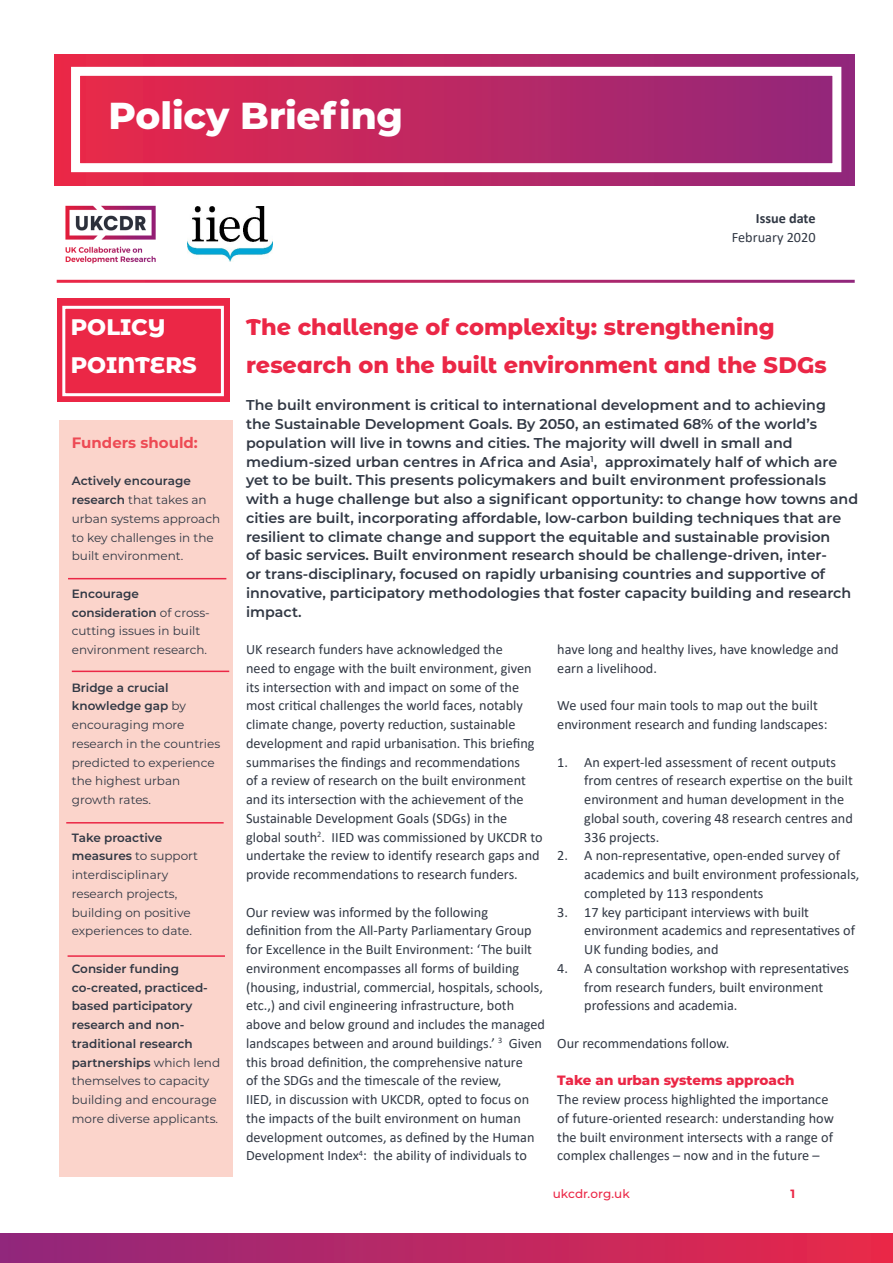
<style>
.page{position:relative;width:893px;height:1263px;background:#fff}
.page>*{position:absolute;margin:0;border:0;box-sizing:border-box;transform-origin:0 0}
.Header_0{font:800 37.5px "Montserrat";letter-spacing:-.005em;color:#fff}
.Header_2{font:800 22.5px/37.5px "Montserrat Alternates";color:#eb2746}
.Header_2-2{font:800 22.5px "Montserrat Alternates";letter-spacing:-.005em;color:#fff}
.Boxout_-_Header{font:700 15px "Montserrat";color:#ed4a54}
.Body{font:14.25px/18.8px "Calibri";color:#313844}
.Body-2{font:600 14.25px/18.8px "Montserrat";color:#313844}
.Body-3{font:700 14.25px "Calibri";color:#313844}
.Header_4{font:800 13.5px "Montserrat";color:#eb2746}
.Boxout_bullets{font:12px/18.8px "Montserrat";color:#313844}
.Boxout_bullets-2{font:600 12px/18.8px "Montserrat";color:#313844}
.Boxout_-_Header-2{font:12px/18.8px "Montserrat";color:#313844}
.t1{font:500 12px "Montserrat";color:#eb2746}
.t2{font:700 12px "Montserrat";color:#eb2746}
.s1{font-weight:600}
.s2{font-weight:400}
</style>
<div class="page">
<div style="left:0;top:1233px;width:893px;height:30px;background:linear-gradient(to right,#8f277d,#e82849)"></div>
<img style="left:65px;top:205px;width:91px;height:59px">
<img style="left:187px;top:207px;width:86px;height:55px">
<svg style="left:55px;top:54px;width:800px;height:131px;background:#bc2863"></svg>
<div style="left:71px;top:67px;width:770px;height:105px;border:9px solid #fff"></div>
<div style="left:59px;top:420px;width:174px;height:44px;background:#fbd4cb"></div>
<div style="left:59px;top:461px;width:174px;height:115px;background:#fbd4cb"></div>
<div style="left:59px;top:573px;width:174px;height:97px;background:#fbd4cb"></div>
<div style="left:59px;top:667px;width:174px;height:153px;background:#fbd4cb"></div>
<div style="left:59px;top:817px;width:174px;height:134px;background:#fbd4cb"></div>
<div style="left:59px;top:948px;width:174px;height:191px;background:#fbd4cb"></div>
<div style="left:59px;top:1136px;width:174px;height:40px;background:#fbd4cb"></div>
<div style="left:57px;top:298px;width:173px;height:104px;background:#eb2746"></div>
<div style="left:62px;top:306px;width:162px;height:90px;border:3px solid #fff"></div>
<hr style="left:68px;top:578px;width:158px;height:1px;background:#eb2746">
<hr style="left:72px;top:671px;width:157px;height:1px;background:#eb2746">
<hr style="left:66px;top:822px;width:158px;height:1px;background:#eb2746">
<hr style="left:68px;top:955px;width:157px;height:2px;background:#eb2746">
<p class="Header_0" style="left:109px;top:88px;width:296px">Policy Briefing</p>
<p class="Body-3" style="left:756px;top:208px;width:61px">Issue date</p>
<p class="Body" style="left:732px;top:227px;width:85px">February 2020</p>
<p class="Header_2-2" style="left:71px;top:311px;width:96px">POLICY</p>
<p class="Header_2-2" style="left:71px;top:348px;width:127px">POINTERS</p>
<p class="Boxout_-_Header" style="left:72px;top:432px;width:127px">Funders should:</p>
<p class="Boxout_-_Header-2" style="left:72px;top:471px;width:150px"><span class="s1">Actively encourage research</span> that takes an urban systems approach to key challenges in the built environment.</p>
<p class="Boxout_bullets" style="left:72px;top:584px;width:140px"><span class="s1">Encourage consideration</span> of cross&shy;cutting issues in built environment research.</p>
<p class="Boxout_bullets" style="left:72px;top:677px;width:150px"><span class="s1">Bridge a crucial knowledge gap</span> by encouraging more research in the countries predicted to experience the highest urban growth rates.</p>
<p class="Boxout_bullets" style="left:72px;top:827px;width:128px"><span class="s1">Take proactive measures</span> to support interdisciplinary research projects, building on positive experiences to date.</p>
<p class="Boxout_bullets-2" style="left:72px;top:959px;width:150px">Consider funding co-created, practiced&shy;based participatory research and non&shy;traditional research partnerships <span class="s2">which lend themselves to capacity building and encourage more diverse applicants.</span></p>
<p class="Header_2" style="left:246px;top:307px;width:582px">The challenge of complexity: strengthening research on the built environment and the SDGs</p>
<p class="Body-2" style="left:246px;top:395px;width:614px">The built environment is critical to international development and to achieving<br>the Sustainable Development Goals. By 2050, an estimated 68% of the world’s population will live in towns and cities. The majority will dwell in small and medium-sized urban centres in Africa and Asia<sup>1</sup>, approximately half of which are yet to be built. This presents policymakers and built environment professionals with a huge challenge but also a significant opportunity: to change how towns and cities are built, incorporating affordable, low-carbon building techniques that are resilient to climate change and support the equitable and sustainable provision<br>of basic services. Built environment research should be challenge-driven, inter-<br>or trans-disciplinary, focused on rapidly urbanising countries and supportive of innovative, participatory methodologies that foster capacity building and research impact.</p>
<p class="Body" style="left:246px;top:640px;width:298px">UK research funders have acknowledged the<br>need to engage with the built environment, given its intersection with and impact on some of the most critical challenges the world faces, notably climate change, poverty reduction, sustainable development and rapid urbanisation. This briefing summarises the findings and recommendations<br>of a review of research on the built environment and its intersection with the achievement of the Sustainable Development Goals (SDGs) in the global south<sup>2</sup>. IIED was commissioned by UKCDR to undertake the review to identify research gaps and provide recommendations to research funders.</p>
<p class="Body" style="left:246px;top:902px;width:300px">Our review was informed by the following definition from the All-Party Parliamentary Group for Excellence in the Built Environment: ‘The built environment encompasses all forms of building (housing, industrial, commercial, hospitals, schools, etc.,) and civil engineering infrastructure, both above and below ground and includes the managed landscapes between and around buildings.’ <sup>3</sup> Given this broad definition, the comprehensive nature<br>of the SDGs and the timescale of the review,<br>IIED, in discussion with UKCDR, opted to focus on the impacts of the built environment on human development outcomes, as defined by the Human Development Index<sup>4</sup>: the ability of individuals to</p>
<p class="Body" style="left:557px;top:640px;width:283px">have long and healthy lives, have knowledge and earn a livelihood.</p>
<p class="Body" style="left:557px;top:696px;width:272px">We used four main tools to map out the built environment research and funding landscapes:</p>
<p class="Body" style="left:584px;top:752px;width:270px;text-indent:-27px">1. An expert-led assessment of recent outputs from centres of research expertise on the built environment and human development in the global south, covering 48 research centres and 336 projects.</p>
<p class="Body" style="left:584px;top:846px;width:277px;text-indent:-27px">2. A non-representative, open-ended survey of academics and built environment professionals, completed by 113 respondents</p>
<p class="Body" style="left:584px;top:902px;width:272px;text-indent:-27px">3. 17 key participant interviews with built environment academics and representatives of<br>UK funding bodies, and</p>
<p class="Body" style="left:584px;top:958px;width:266px;text-indent:-27px">4. A consultation workshop with representatives from research funders, built environment professions and academia.</p>
<p class="Body" style="left:557px;top:1033px;width:174px">Our recommendations follow.</p>
<p class="Header_4" style="left:557px;top:1071px;width:239px">Take an urban systems approach</p>
<p class="Body" style="left:557px;top:1090px;width:278px">The review process highlighted the importance of future-oriented research: understanding how the built environment intersects with a range of complex challenges – now and in the future –</p>
<p class="t1" style="left:553px;top:1185px;width:78px">ukcdr.org.uk</p>
<p class="t2" style="left:790px;top:1185px;width:6px">1</p>
</div>
